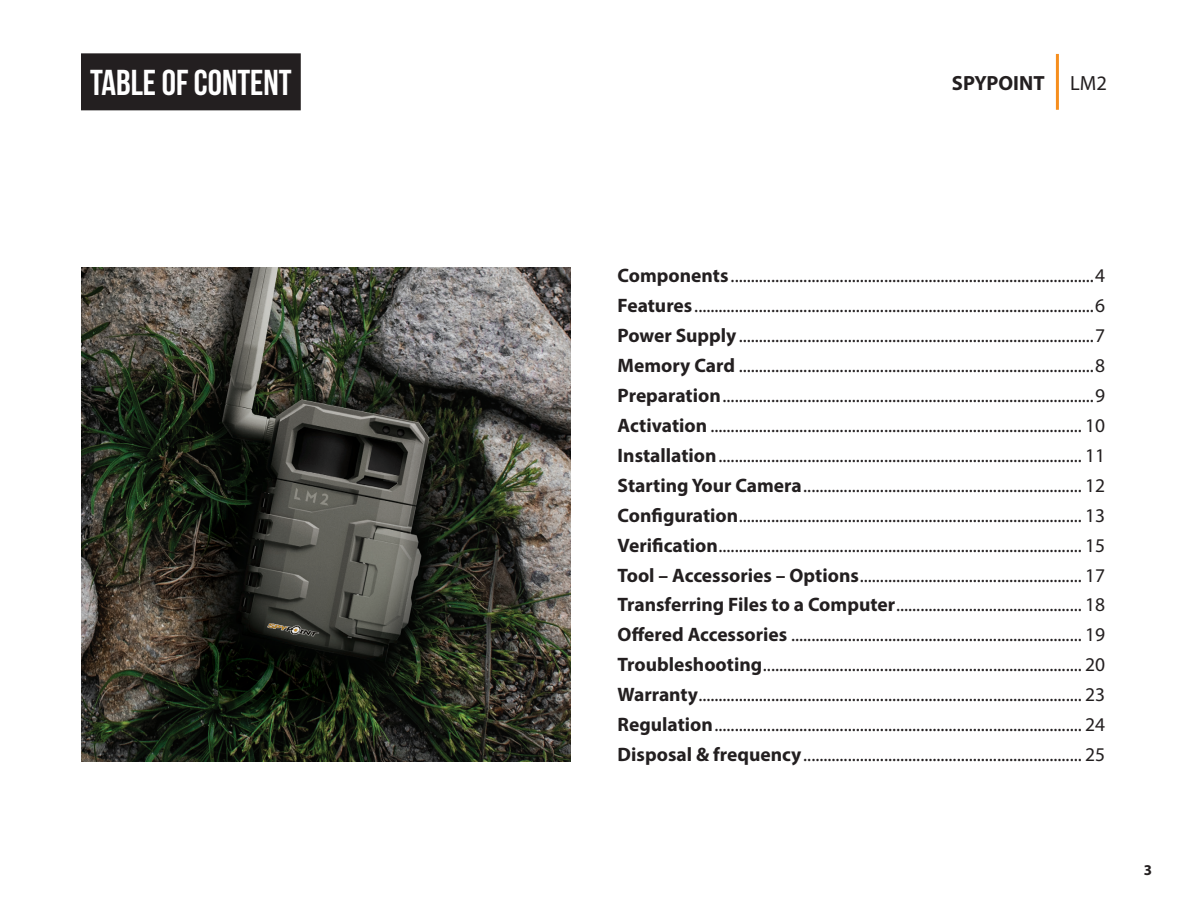
<style>
.page{position:relative;width:1188px;height:918px;background:#fff}
.page>*{position:absolute;margin:0;border:0;box-sizing:border-box;transform-origin:0 0}
.TABLE_DES_MATIÈRES{font:700 36px "Bebas Neue";color:#fff}
.t1{font:700 20.55px "Myriad Pro";color:#231f20}
.t2{font:19.5px "Myriad Pro";color:#231f20}
.t3{font:700 15px "Myriad Pro";color:#231f20}
.s1{font-weight:400}
.s2{font-weight:700}
</style>
<div class="page">
<hr style="left:1056px;top:54px;width:3px;height:56px;background:#f68e1e">
<div style="left:81px;top:53px;width:220px;height:57px;background:#231f20"></div>
<img style="left:81px;top:268px;width:489px;height:493px">
<p class="TABLE_DES_MATIÈRES" style="left:90px;top:63px;width:203px">TABLE OF CONTENT</p>
<p class="t1" style="left:952px;top:69px;width:157px">SPYPOINT <span class="s1">LM2</span></p>
<p class="t2" style="left:618px;top:264px;width:489px"><span class="s2">Components</span> ..........................................................................................4</p>
<p class="t2" style="left:618px;top:294px;width:489px"><span class="s2">Features</span>...................................................................................................6</p>
<p class="t2" style="left:618px;top:324px;width:489px"><span class="s2">Power Supply</span>........................................................................................7</p>
<p class="t2" style="left:618px;top:354px;width:489px"><span class="s2">Memory Card</span> ........................................................................................8</p>
<p class="t2" style="left:618px;top:384px;width:489px"><span class="s2">Preparation</span>............................................................................................9</p>
<p class="t2" style="left:618px;top:413px;width:489px"><span class="s2">Activation</span> ............................................................................................ 10</p>
<p class="t2" style="left:618px;top:443px;width:489px"><span class="s2">Installation</span>.......................................................................................... 11</p>
<p class="t2" style="left:618px;top:473px;width:489px"><span class="s2">Starting Your Camera</span>..................................................................... 12</p>
<p class="t2" style="left:618px;top:503px;width:489px"><span class="s2">Configuration</span>..................................................................................... 13</p>
<p class="t2" style="left:618px;top:533px;width:489px"><span class="s2">Verification</span>.......................................................................................... 15</p>
<p class="t2" style="left:618px;top:563px;width:489px"><span class="s2">Tool – Accessories – Options</span>....................................................... 17</p>
<p class="t2" style="left:618px;top:593px;width:489px"><span class="s2">Transferring Files to a Computer</span>.............................................. 18</p>
<p class="t2" style="left:618px;top:623px;width:489px"><span class="s2">Offered Accessories</span> ........................................................................ 19</p>
<p class="t2" style="left:618px;top:653px;width:489px"><span class="s2">Troubleshooting</span>............................................................................... 20</p>
<p class="t2" style="left:618px;top:683px;width:489px"><span class="s2">Warranty</span>............................................................................................... 23</p>
<p class="t2" style="left:618px;top:713px;width:489px"><span class="s2">Regulation</span>........................................................................................... 24</p>
<p class="t2" style="left:618px;top:742px;width:489px"><span class="s2">Disposal &amp; frequency</span>..................................................................... 25</p>
<p class="t3" style="left:1144px;top:860px;width:10px">3</p>
</div>
